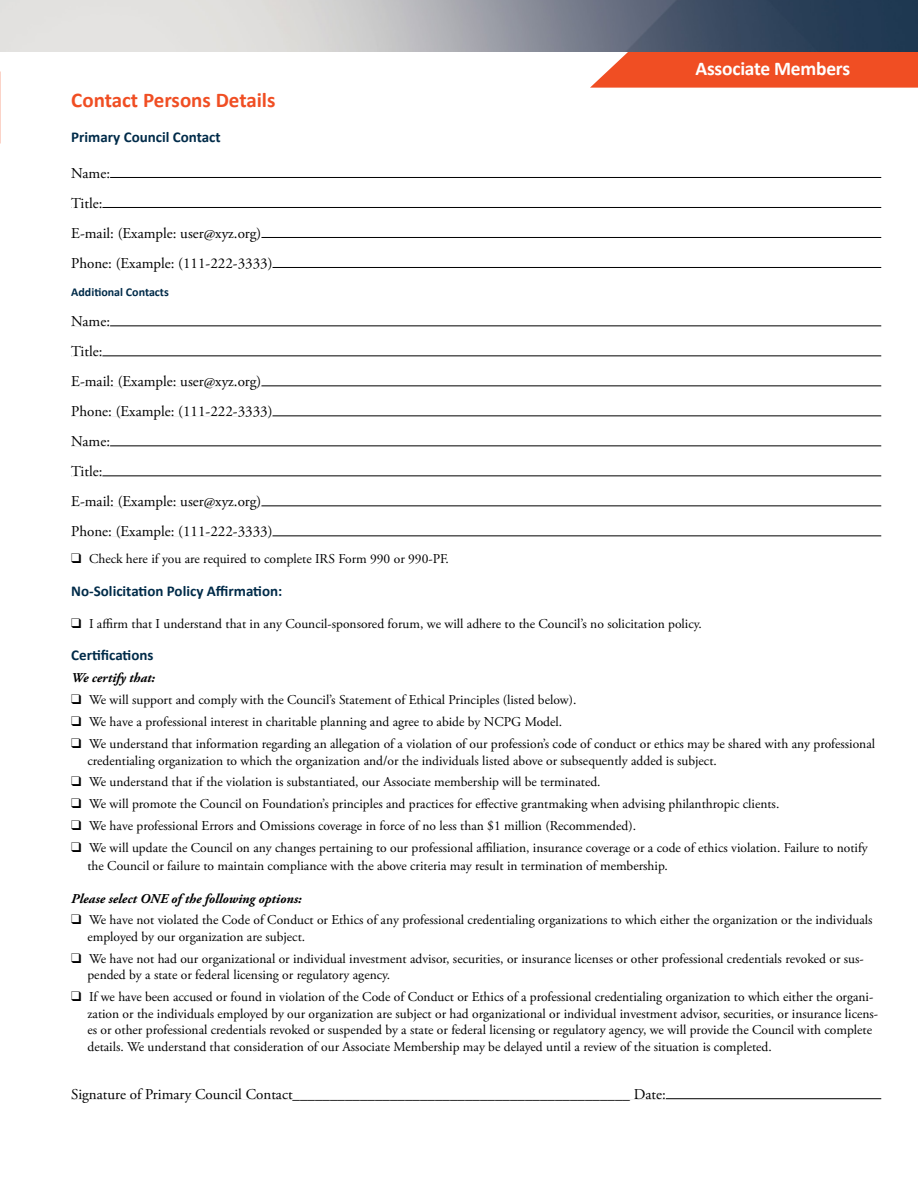
<style>
.page{position:relative;width:918px;height:1188px;background:#fff}
.page>*{position:absolute;margin:0;border:0;box-sizing:border-box;transform-origin:0 0}
.t1{font:700 21px "Calibri";color:#f04e23}
.t2{font:700 19.5px "Calibri";letter-spacing:-.01em;color:#fff}
.t3{font:15px/30px "Adobe Garamond Pro";color:#000}
.t4{font:700 15px "Calibri";color:#002b49}
.t5{font:13.5px/16.5px "Adobe Garamond Pro";color:#000}
.t6{font:italic 700 13.5px "Adobe Garamond Pro";color:#000}
.t7{font:700 12px "Calibri";color:#002b49}
</style>
<div class="page">
<hr style="left:71px;top:177px;width:810px;height:1px;background:#000">
<div style="left:71px;top:172px;width:39px;height:6px;background:#fff"></div>
<hr style="left:71px;top:207px;width:810px;height:1px;background:#000">
<div style="left:71px;top:202px;width:31px;height:6px;background:#fff"></div>
<hr style="left:71px;top:237px;width:810px;height:1px;background:#000">
<div style="left:71px;top:232px;width:190px;height:6px;background:#fff"></div>
<hr style="left:71px;top:267px;width:810px;height:1px;background:#000">
<div style="left:71px;top:262px;width:202px;height:6px;background:#fff"></div>
<hr style="left:71px;top:325px;width:810px;height:1px;background:#000">
<div style="left:71px;top:321px;width:39px;height:6px;background:#fff"></div>
<hr style="left:71px;top:355px;width:810px;height:1px;background:#000">
<div style="left:71px;top:351px;width:31px;height:6px;background:#fff"></div>
<hr style="left:71px;top:385px;width:810px;height:1px;background:#000">
<div style="left:71px;top:381px;width:190px;height:6px;background:#fff"></div>
<hr style="left:71px;top:415px;width:810px;height:1px;background:#000">
<div style="left:71px;top:411px;width:202px;height:6px;background:#fff"></div>
<hr style="left:71px;top:445px;width:810px;height:1px;background:#000">
<div style="left:71px;top:441px;width:39px;height:6px;background:#fff"></div>
<hr style="left:71px;top:475px;width:810px;height:1px;background:#000">
<div style="left:71px;top:471px;width:31px;height:6px;background:#fff"></div>
<hr style="left:71px;top:505px;width:810px;height:1px;background:#000">
<div style="left:71px;top:501px;width:190px;height:6px;background:#fff"></div>
<hr style="left:71px;top:535px;width:810px;height:1px;background:#000">
<div style="left:71px;top:531px;width:202px;height:6px;background:#fff"></div>
<hr style="left:71px;top:1098px;width:810px;height:1px;background:#000">
<div style="left:71px;top:1094px;width:595px;height:6px;background:#fff"></div>
<svg style="left:590px;top:52px;width:328px;height:36px;background:#f15a32"></svg>
<img style="left:0;top:0;width:918px;height:52px">
<h2 class="t2" style="left:696px;top:56px;width:156px">Associate Members</h2>
<h1 class="t1" style="left:71px;top:87px;width:206px">Contact Persons Details</h1>
<p class="t4" style="left:71px;top:128px;width:151px">Primary Council Contact</p>
<p class="t3" style="left:71px;top:159px;width:203px">Name:<br>Title:<br>E-mail: (Example: user@xyz.org)<br>Phone: (Example: (111-222-3333)</p>
<p class="t7" style="left:71px;top:285px;width:99px">Additional Contacts</p>
<p class="t3" style="left:71px;top:307px;width:203px">Name:<br>Title:<br>E-mail: (Example: user@xyz.org)<br>Phone: (Example: (111-222-3333)<br>Name:<br>Title:<br>E-mail: (Example: user@xyz.org)<br>Phone: (Example: (111-222-3333)</p>
<p class="t5" style="left:71px;top:551px;width:379px">❑ Check here if you are required to complete IRS Form 990 or 990-PF.</p>
<p class="t4" style="left:71px;top:581px;width:213px">No-Solicitation Policy Affirmation:</p>
<p class="t5" style="left:71px;top:616px;width:632px">❑ I affirm that I understand that in any Council-sponsored forum, we will adhere to the Council’s no solicitation policy.</p>
<p class="t4" style="left:71px;top:646px;width:84px">Certifications</p>
<p class="t6" style="left:71px;top:670px;width:85px">We certify that:</p>
<p class="t5" style="left:71px;top:692px;width:507px">❑ We will support and comply with the Council’s Statement of Ethical Principles (listed below).</p>
<p class="t5" style="left:71px;top:714px;width:492px">❑ We have a professional interest in charitable planning and agree to abide by NCPG Model.</p>
<p class="t5" style="left:87px;top:736px;width:789px;text-indent:-16px">❑ We understand that information regarding an allegation of a violation of our profession’s code of conduct or ethics may be shared with any professional credentialing organization to which the organization and/or the individuals listed above or subsequently added is subject.</p>
<p class="t5" style="left:71px;top:774px;width:531px">❑ We understand that if the violation is substantiated, our Associate membership will be terminated.</p>
<p class="t5" style="left:71px;top:796px;width:710px">❑ We will promote the Council on Foundation’s principles and practices for effective grantmaking when advising philanthropic clients.</p>
<p class="t5" style="left:71px;top:818px;width:566px">❑ We have professional Errors and Omissions coverage in force of no less than $1 million (Recommended).</p>
<p class="t5" style="left:87px;top:839px;width:782px;line-height:18px;text-indent:-16px">❑ We will update the Council on any changes pertaining to our professional affiliation, insurance coverage or a code of ethics violation. Failure to notify the Council or failure to maintain compliance with the above criteria may result in termination of membership.</p>
<p class="t6" style="left:71px;top:890px;width:232px">Please select ONE of the following options:</p>
<p class="t5" style="left:87px;top:912px;width:787px;text-indent:-16px">❑ We have not violated the Code of Conduct or Ethics of any professional credentialing organizations to which either the organization or the individuals employed by our organization are subject.</p>
<p class="t5" style="left:87px;top:951px;width:778px;text-indent:-16px">❑ We have not had our organizational or individual investment advisor, securities, or insurance licenses or other professional credentials revoked or sus&shy;pended by a state or federal licensing or regulatory agency.</p>
<p class="t5" style="left:87px;top:989px;width:792px;text-indent:-16px">❑ If we have been accused or found in violation of the Code of Conduct or Ethics of a professional credentialing organization to which either the organi&shy;zation or the individuals employed by our organization are subject or had organizational or individual investment advisor, securities, or insurance licens&shy;es or other professional credentials revoked or suspended by a state or federal licensing or regulatory agency, we will provide the Council with complete details. We understand that consideration of our Associate Membership may be delayed until a review of the situation is completed.</p>
<p class="t3" style="left:71px;top:1080px;width:596px">Signature of Primary Council Contact_____________________________________________ Date:</p>
</div>
